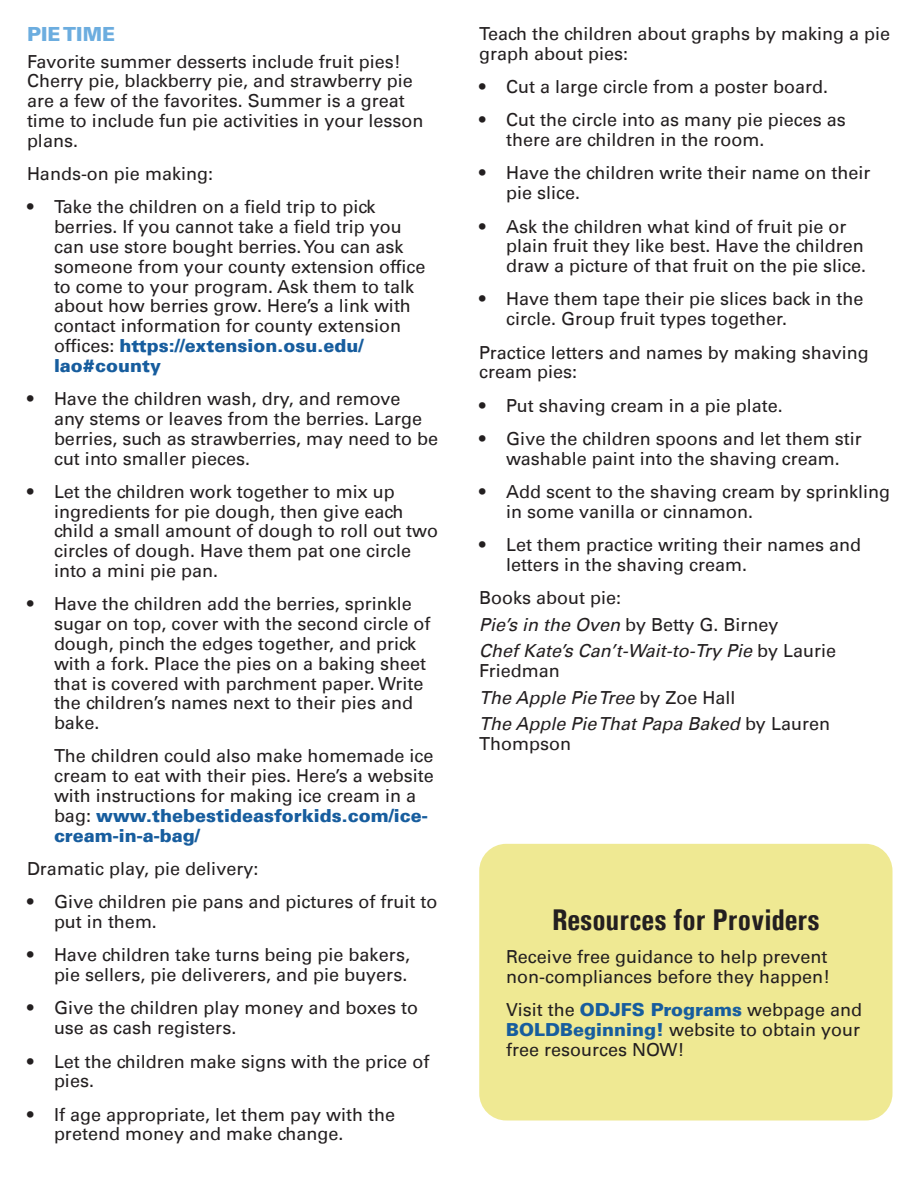
<style>
.page{position:relative;width:918px;height:1188px;background:#fff}
.page>*{position:absolute;margin:0;border:0;box-sizing:border-box;transform-origin:0 0}
.t1{font:700 condensed 30px "Univers";color:#231f20}
.Bullets1{font:900 19.5px "Univers LT";color:#6caddf}
.Bullets1-2{font:18px/19.8px "Univers LT";color:#231f20}
.Bullets1-3{font:italic 18px/19.8px "Univers LT";color:#231f20}
.s1{font-weight:900;color:#175d9e}
.s2{font-style:italic}
.s3{font-style:normal}
</style>
<div class="page">
<div style="left:479px;top:844px;width:413px;height:277px;background:#efe993;border-radius:27px"></div>
<p class="Bullets1" style="left:27px;top:22px;width:90px">PIE TIME</p>
<p class="Bullets1-2" style="left:27px;top:51px;width:398px">Favorite summer desserts include fruit pies!<br>Cherry pie, blackberry pie, and strawberry pie are a few of the favorites. Summer is a great time to include fun pie activities in your lesson plans.</p>
<p class="Bullets1-2" style="left:27px;top:164px;width:188px">Hands-on pie making:</p>
<p class="Bullets1-2" style="left:54px;top:197px;width:373px;text-indent:-27px">• Take the children on a field trip to pick berries. If you cannot take a field trip you can use store bought berries. You can ask someone from your county extension office to come to your program. Ask them to talk about how berries grow. Here’s a link with contact information for county extension offices: <span class="s1">https://extension.osu.edu/ lao#county</span></p>
<p class="Bullets1-2" style="left:54px;top:389px;width:386px;text-indent:-27px">• Have the children wash, dry, and remove<br>any stems or leaves from the berries. Large berries, such as strawberries, may need to be cut into smaller pieces.</p>
<p class="Bullets1-2" style="left:54px;top:482px;width:386px;text-indent:-27px">• Let the children work together to mix up ingredients for pie dough, then give each child a small amount of dough to roll out two circles of dough. Have them pat one circle into a mini pie pan.</p>
<p class="Bullets1-2" style="left:54px;top:594px;width:378px;text-indent:-27px">• Have the children add the berries, sprinkle sugar on top, cover with the second circle of dough, pinch the edges together, and prick with a fork. Place the pies on a baking sheet that is covered with parchment paper. Write the children’s names next to their pies and bake.</p>
<p class="Bullets1-2" style="left:54px;top:746px;width:381px">The children could also make homemade ice cream to eat with their pies. Here’s a website with instructions for making ice cream in a bag: <span class="s1">www.thebestideasforkids.com/ice&shy;cream-in-a-bag/</span></p>
<p class="Bullets1-2" style="left:27px;top:859px;width:233px">Dramatic play, pie delivery:</p>
<p class="Bullets1-2" style="left:54px;top:892px;width:385px;text-indent:-27px">• Give children pie pans and pictures of fruit to put in them.</p>
<p class="Bullets1-2" style="left:27px;top:945px;width:385px;text-align:right">• Have children take turns being pie bakers, pie sellers, pie deliverers, and pie buyers.</p>
<p class="Bullets1-2" style="left:54px;top:998px;width:366px;text-indent:-27px">• Give the children play money and boxes to use as cash registers.</p>
<p class="Bullets1-2" style="left:54px;top:1051px;width:377px;text-indent:-27px">• Let the children make signs with the price of pies.</p>
<p class="Bullets1-2" style="left:54px;top:1104px;width:343px;text-indent:-27px">• If age appropriate, let them pay with the pretend money and make change.</p>
<p class="Bullets1-2" style="left:479px;top:24px;width:413px">Teach the children about graphs by making a pie graph about pies:</p>
<p class="Bullets1-2" style="left:479px;top:77px;width:351px">• Cut a large circle from a poster board.</p>
<p class="Bullets1-2" style="left:506px;top:110px;width:341px;text-indent:-27px">• Cut the circle into as many pie pieces as there are children in the room.</p>
<p class="Bullets1-2" style="left:506px;top:163px;width:366px;text-indent:-27px">• Have the children write their name on their pie slice.</p>
<p class="Bullets1-2" style="left:506px;top:216px;width:362px;text-indent:-27px">• Ask the children what kind of fruit pie or plain fruit they like best. Have the children draw a picture of that fruit on the pie slice.</p>
<p class="Bullets1-2" style="left:506px;top:289px;width:359px;text-indent:-27px">• Have them tape their pie slices back in the circle. Group fruit types together.</p>
<p class="Bullets1-2" style="left:479px;top:342px;width:391px">Practice letters and names by making shaving cream pies:</p>
<p class="Bullets1-2" style="left:479px;top:396px;width:305px">• Put shaving cream in a pie plate.</p>
<p class="Bullets1-2" style="left:479px;top:429px;width:384px;text-align:center">• Give the children spoons and let them stir washable paint into the shaving cream.</p>
<p class="Bullets1-2" style="left:506px;top:482px;width:386px;text-indent:-27px">• Add scent to the shaving cream by sprinkling in some vanilla or cinnamon.</p>
<p class="Bullets1-2" style="left:506px;top:535px;width:356px;text-indent:-27px">• Let them practice writing their names and letters in the shaving cream.</p>
<p class="Bullets1-2" style="left:479px;top:588px;width:144px">Books about pie:</p>
<p class="Bullets1-2" style="left:479px;top:615px;width:301px"><span class="s2">Pie’s in the Oven</span> by Betty G. Birney</p>
<p class="Bullets1-3" style="left:479px;top:641px;width:358px">Chef Kate’s Can’t-Wait-to-Try Pie <span class="s3">by Laurie<br>Friedman</span></p>
<p class="Bullets1-3" style="left:479px;top:688px;width:258px">The Apple Pie Tree <span class="s3">by Zoe Hall</span></p>
<p class="Bullets1-3" style="left:479px;top:714px;width:352px">The Apple Pie That Papa Baked <span class="s3">by Lauren<br>Thompson</span></p>
<h1 class="t1" style="left:552px;top:901px;width:269px">Resources for Providers</h1>
<p class="Bullets1-2" style="left:506px;top:947px;width:326px">Receive free guidance to help prevent non-compliances before they happen!</p>
<p class="Bullets1-2" style="left:506px;top:1000px;width:357px;text-align:justify">Visit the <span class="s1">ODJFS Programs</span> webpage and <span class="s1">BOLDBeginning!</span> website to obtain your free resources NOW!</p>
</div>
